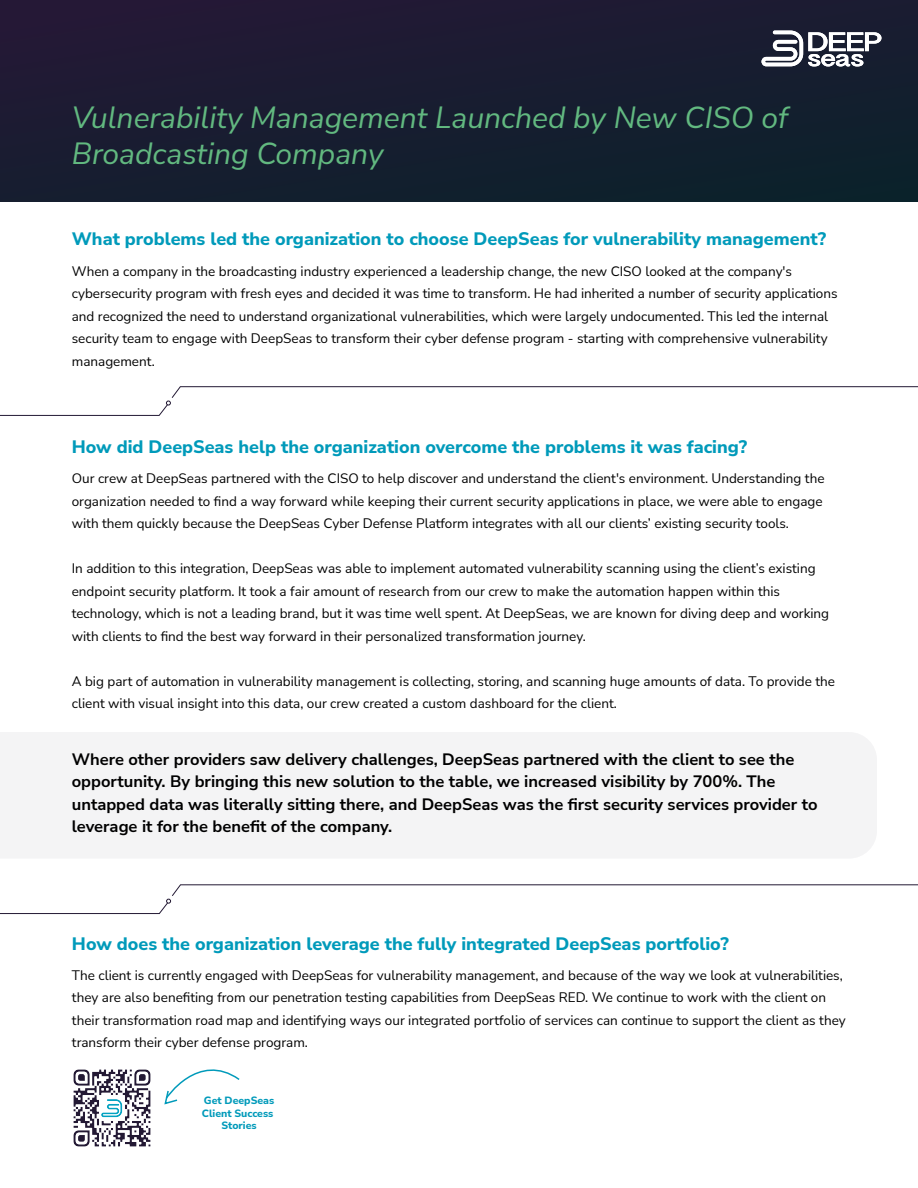
<style>
.page{position:relative;width:918px;height:1188px;background:#fff}
.page>*{position:absolute;margin:0;border:0;box-sizing:border-box;transform-origin:0 0}
.t1{font:italic 30px/36px "Nunito Sans";color:#62b980}
.t2{font:800 18px "Nunito Sans";color:#009aba}
.t3{font:700 16.5px/22.5px "Nunito Sans";color:#000}
.t4{font:13.5px/22.5px "Nunito Sans";color:#000}
.t5{font:800 10.5px/12.6px "Nunito Sans";color:#009aba;text-align:center}
</style>
<div class="page">
<div style="left:0;top:0;width:918px;height:201px;background:#181d31"></div>
<svg style="left:762px;top:31px;width:120px;height:36px"></svg>
<svg style="left:0;top:386px;width:918px;height:30px"></svg>
<img style="left:73px;top:1069px;width:78px;height:78px">
<svg style="left:164px;top:1069px;width:76px;height:36px"></svg>
<svg style="left:0;top:884px;width:918px;height:30px"></svg>
<div style="left:0;top:732px;width:877px;height:126px;background:#f4f4f5"></div>
<h1 class="t1" style="left:72px;top:99px;width:718px">Vulnerability Management Launched by New CISO of<br>Broadcasting Company</h1>
<h2 class="t2" style="left:72px;top:226px;width:756px">What problems led the organization to choose DeepSeas for vulnerability management?</h2>
<p class="t4" style="left:72px;top:259px;width:767px">When a company in the broadcasting industry experienced a leadership change, the new CISO looked at the company's cybersecurity program with fresh eyes and decided it was time to transform. He had inherited a number of security applications and recognized the need to understand organizational vulnerabilities, which were largely undocumented. This led the internal security team to engage with DeepSeas to transform their cyber defense program - starting with comprehensive vulnerability management.</p>
<h2 class="t2" style="left:72px;top:434px;width:677px">How did DeepSeas help the organization overcome the problems it was facing?</h2>
<p class="t4" style="left:72px;top:467px;width:754px">Our crew at DeepSeas partnered with the CISO to help discover and understand the client's environment. Understanding the organization needed to find a way forward while keeping their current security applications in place, we were able to engage with them quickly because the DeepSeas Cyber Defense Platform integrates with all our clients’ existing security tools.</p>
<p class="t4" style="left:72px;top:557px;width:759px">In addition to this integration, DeepSeas was able to implement automated vulnerability scanning using the client’s existing endpoint security platform. It took a fair amount of research from our crew to make the automation happen within this technology, which is not a leading brand, but it was time well spent. At DeepSeas, we are known for diving deep and working with clients to find the best way forward in their personalized transformation journey.</p>
<p class="t4" style="left:72px;top:669px;width:765px">A big part of automation in vulnerability management is collecting, storing, and scanning huge amounts of data. To provide the client with visual insight into this data, our crew created a custom dashboard for the client.</p>
<p class="t3" style="left:72px;top:747px;width:747px">Where other providers saw delivery challenges, DeepSeas partnered with the client to see the opportunity. By bringing this new solution to the table, we increased visibility by 700%. The untapped data was literally sitting there, and DeepSeas was the first security services provider to leverage it for the benefit of the company.</p>
<h2 class="t2" style="left:72px;top:931px;width:658px">How does the organization leverage the fully integrated DeepSeas portfolio?</h2>
<p class="t4" style="left:72px;top:963px;width:775px">The client is currently engaged with DeepSeas for vulnerability management, and because of the way we look at vulnerabilities, they are also benefiting from our penetration testing capabilities from DeepSeas RED. We continue to work with the client on their transformation road map and identifying ways our integrated portfolio of services can continue to support the client as they transform their cyber defense program.</p>
<p class="t5" style="left:202px;top:1094px;width:74px">Get DeepSeas<br>Client Success<br>Stories</p>
</div>
